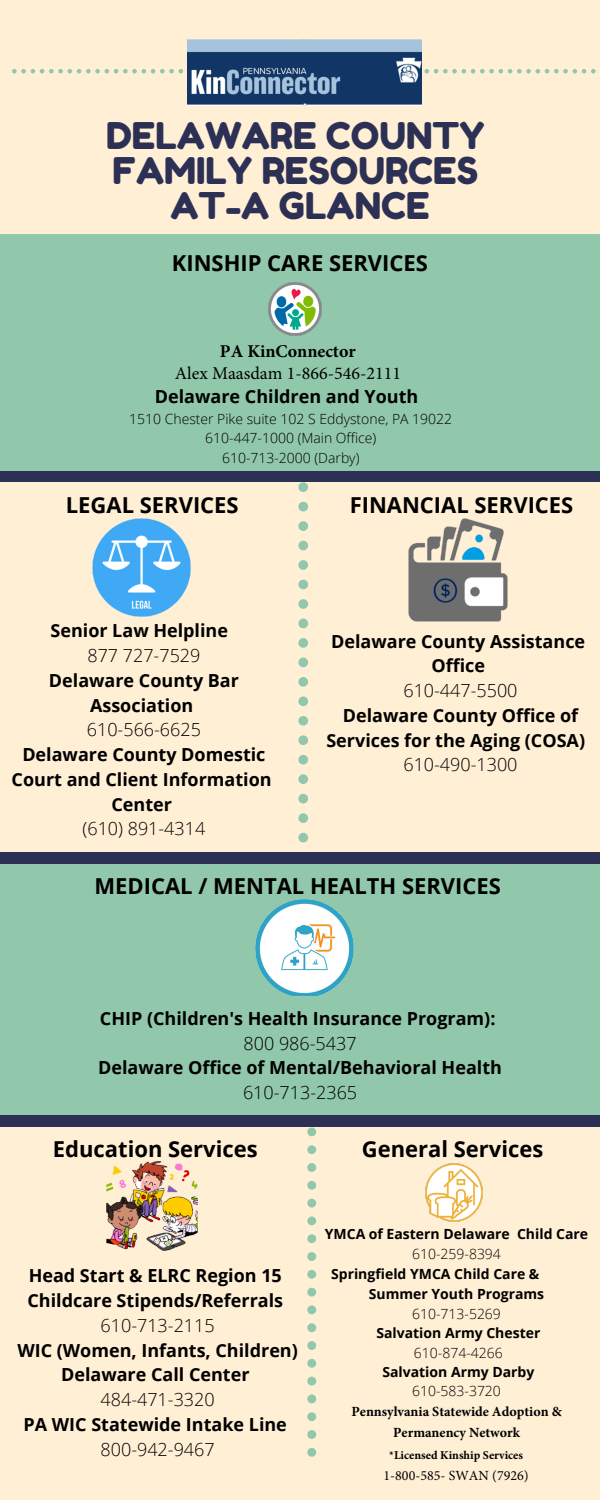
<style>
.page{position:relative;width:600px;height:1500px;background:#fff}
.page>*{position:absolute;margin:0;border:0;box-sizing:border-box;transform-origin:0 0}
.t1{font:36.8px "Fredoka One";color:#2d3055}
.t2{font:700 22px "Open Sans";color:#000}
.t3{font:700 18px/24.8px "Open Sans";color:#000;text-align:center}
.t4{font:300 18px "Open Sans";color:#000}
.t5{font:18px "Minion Pro";color:#000}
.t6{font:700 18px "Minion Pro";color:#000}
.t7{font:300 14px "Open Sans";color:#000}
.t8{font:700 14px "Open Sans";color:#000}
.t9{font:700 14px/21.1px "Minion Pro";color:#000;text-align:center}
.t10{font:14px "Minion Pro";color:#000}
.t11{font:700 12px "Minion Pro";color:#000}
</style>
<div class="page">
<div style="left:0;top:864px;width:600px;height:252px;background:#91c8ab"></div>
<div style="left:0;top:470px;width:600px;height:12px;background:#2d3055"></div>
<div style="left:0;top:482px;width:600px;height:370px;background:#ffefd5"></div>
<div style="left:0;top:234px;width:600px;height:236px;background:#91c8ab"></div>
<div style="left:0;top:1127px;width:600px;height:373px;background:#ffefd5"></div>
<div style="left:307px;top:1216px;width:9px;height:9px;background:#91c8ab;border-radius:50%"></div>
<div style="left:307px;top:1234px;width:9px;height:9px;background:#91c8ab;border-radius:50%"></div>
<div style="left:307px;top:1199px;width:9px;height:9px;background:#91c8ab;border-radius:50%"></div>
<div style="left:307px;top:1270px;width:9px;height:9px;background:#91c8ab;border-radius:50%"></div>
<svg style="left:307px;top:1127px;width:9px;height:9px"></svg>
<div style="left:307px;top:1288px;width:9px;height:9px;background:#91c8ab;border-radius:50%"></div>
<div style="left:307px;top:1145px;width:9px;height:9px;background:#91c8ab;border-radius:50%"></div>
<div style="left:307px;top:1163px;width:9px;height:9px;background:#91c8ab;border-radius:50%"></div>
<div style="left:307px;top:1181px;width:9px;height:9px;background:#91c8ab;border-radius:50%"></div>
<div style="left:307px;top:1252px;width:9px;height:9px;background:#91c8ab;border-radius:50%"></div>
<div style="left:307px;top:1395px;width:9px;height:8px;background:#91c8ab;border-radius:50%"></div>
<div style="left:307px;top:1412px;width:9px;height:9px;background:#91c8ab;border-radius:50%"></div>
<div style="left:307px;top:1430px;width:9px;height:9px;background:#91c8ab;border-radius:50%"></div>
<div style="left:307px;top:1448px;width:9px;height:9px;background:#91c8ab;border-radius:50%"></div>
<div style="left:307px;top:1377px;width:9px;height:9px;background:#91c8ab;border-radius:50%"></div>
<div style="left:307px;top:1323px;width:9px;height:9px;background:#91c8ab;border-radius:50%"></div>
<div style="left:307px;top:1341px;width:9px;height:9px;background:#91c8ab;border-radius:50%"></div>
<div style="left:307px;top:1305px;width:9px;height:9px;background:#91c8ab;border-radius:50%"></div>
<div style="left:307px;top:1359px;width:9px;height:9px;background:#91c8ab;border-radius:50%"></div>
<div style="left:0;top:0;width:600px;height:234px;background:#ffefd5"></div>
<svg style="left:12px;top:69px;width:171px;height:5px"></svg>
<svg style="left:425px;top:69px;width:171px;height:5px"></svg>
<img style="left:188px;top:40px;width:234px;height:66px">
<img style="left:268px;top:282px;width:54px;height:54px">
<img style="left:93px;top:519px;width:97px;height:97px">
<img style="left:409px;top:519px;width:99px;height:102px">
<div style="left:0;top:852px;width:600px;height:12px;background:#2d3055"></div>
<div style="left:0;top:1115px;width:600px;height:12px;background:#2d3055"></div>
<div style="left:298px;top:580px;width:10px;height:9px;background:#91c8ab;border-radius:50%"></div>
<div style="left:298px;top:599px;width:10px;height:10px;background:#91c8ab;border-radius:50%"></div>
<div style="left:298px;top:560px;width:10px;height:10px;background:#91c8ab;border-radius:50%"></div>
<div style="left:298px;top:638px;width:10px;height:10px;background:#91c8ab;border-radius:50%"></div>
<svg style="left:298px;top:482px;width:10px;height:10px"></svg>
<div style="left:298px;top:658px;width:10px;height:9px;background:#91c8ab;border-radius:50%"></div>
<div style="left:298px;top:502px;width:10px;height:9px;background:#91c8ab;border-radius:50%"></div>
<div style="left:298px;top:521px;width:10px;height:10px;background:#91c8ab;border-radius:50%"></div>
<div style="left:298px;top:541px;width:10px;height:9px;background:#91c8ab;border-radius:50%"></div>
<div style="left:298px;top:619px;width:10px;height:9px;background:#91c8ab;border-radius:50%"></div>
<div style="left:298px;top:774px;width:10px;height:10px;background:#91c8ab;border-radius:50%"></div>
<div style="left:298px;top:794px;width:10px;height:10px;background:#91c8ab;border-radius:50%"></div>
<div style="left:298px;top:813px;width:10px;height:10px;background:#91c8ab;border-radius:50%"></div>
<div style="left:298px;top:833px;width:10px;height:9px;background:#91c8ab;border-radius:50%"></div>
<div style="left:298px;top:755px;width:10px;height:10px;background:#91c8ab;border-radius:50%"></div>
<div style="left:298px;top:696px;width:10px;height:10px;background:#91c8ab;border-radius:50%"></div>
<div style="left:298px;top:716px;width:10px;height:10px;background:#91c8ab;border-radius:50%"></div>
<div style="left:298px;top:677px;width:10px;height:10px;background:#91c8ab;border-radius:50%"></div>
<div style="left:298px;top:735px;width:10px;height:10px;background:#91c8ab;border-radius:50%"></div>
<img style="left:256px;top:899px;width:97px;height:97px">
<img style="left:106px;top:1162px;width:92px;height:88px">
<img style="left:425px;top:1164px;width:58px;height:58px">
<p class="t1" style="left:106px;top:113px;width:380px">DELAWARE COUNTY</p>
<p class="t1" style="left:113px;top:148px;width:367px">FAMILY RESOURCES</p>
<p class="t1" style="left:170px;top:183px;width:261px">AT-A GLANCE</p>
<p class="t2" style="left:172px;top:248px;width:258px">KINSHIP CARE SERVICES</p>
<p class="t6" style="left:220px;top:339px;width:137px">PA KinConnector</p>
<p class="t5" style="left:175px;top:361px;width:228px">Alex Maasdam 1-866-546-2111</p>
<p class="t3" style="left:155px;top:384px;width:265px">Delaware Children and Youth</p>
<p class="t7" style="left:129px;top:409px;width:324px">1510 Chester Pike suite 102 S Eddystone, PA 19022</p>
<p class="t7" style="left:205px;top:428px;width:173px">610-447-1000 (Main Office)</p>
<p class="t7" style="left:222px;top:448px;width:139px">610-713-2000 (Darby)</p>
<p class="t2" style="left:66px;top:490px;width:174px">LEGAL SERVICES</p>
<p class="t2" style="left:350px;top:490px;width:225px">FINANCIAL SERVICES</p>
<p class="t3" style="left:51px;top:618px;width:179px">Senior Law Helpline</p>
<p class="t4" style="left:87px;top:643px;width:115px">877 727-7529</p>
<p class="t3" style="left:49px;top:668px;width:192px">Delaware County Bar<br>Association</p>
<p class="t4" style="left:87px;top:717px;width:116px">610-566-6625</p>
<p class="t3" style="left:12px;top:742px;width:262px">Delaware County Domestic<br>Court and Client Information<br>Center</p>
<p class="t4" style="left:83px;top:816px;width:124px">(610) 891-4314</p>
<p class="t3" style="left:331px;top:628px;width:256px">Delaware County Assistance<br>Office</p>
<p class="t4" style="left:403px;top:678px;width:116px">610-447-5500</p>
<p class="t3" style="left:326px;top:703px;width:260px">Delaware County Office of<br>Services for the Aging (COSA)</p>
<p class="t4" style="left:403px;top:752px;width:116px">610-490-1300</p>
<p class="t2" style="left:95px;top:871px;width:408px">MEDICAL / MENTAL HEALTH SERVICES</p>
<p class="t3" style="left:100px;top:1005px;width:397px">CHIP (Children's Health Insurance Program):</p>
<p class="t4" style="left:244px;top:1030px;width:115px">800 986-5437</p>
<p class="t3" style="left:98px;top:1055px;width:405px">Delaware Office of Mental/Behavioral Health</p>
<p class="t4" style="left:243px;top:1080px;width:116px">610-713-2365</p>
<p class="t2" style="left:53px;top:1133px;width:206px">Education Services</p>
<p class="t2" style="left:362px;top:1133px;width:183px">General Services</p>
<p class="t3" style="left:27px;top:1263px;width:257px;text-align:left">Head Start &amp; ELRC Region 15<br>Childcare Stipends/Referrals</p>
<p class="t4" style="left:101px;top:1313px;width:116px">610-713-2115</p>
<p class="t3" style="left:17px;top:1337px;width:282px">WIC (Women, Infants, Children)<br>Delaware Call Center</p>
<p class="t4" style="left:101px;top:1387px;width:116px">484-471-3320</p>
<p class="t3" style="left:24px;top:1411px;width:265px">PA WIC Statewide Intake Line</p>
<p class="t4" style="left:101px;top:1436px;width:116px">800-942-9467</p>
<p class="t8" style="left:325px;top:1224px;width:265px">YMCA of Eastern Delaware Child Care</p>
<p class="t7" style="left:412px;top:1244px;width:90px">610-259-8394</p>
<p class="t8" style="left:331px;top:1264px;width:210px">Springfield YMCA Child Care &amp;</p>
<p class="t8" style="left:369px;top:1284px;width:177px">Summer Youth Programs</p>
<p class="t7" style="left:412px;top:1304px;width:90px">610-713-5269</p>
<p class="t8" style="left:376px;top:1323px;width:166px">Salvation Army Chester</p>
<p class="t7" style="left:414px;top:1343px;width:90px">610-874-4266</p>
<p class="t8" style="left:382px;top:1362px;width:153px">Salvation Army Darby</p>
<p class="t7" style="left:412px;top:1381px;width:90px">610-583-3720</p>
<p class="t9" style="left:352px;top:1401px;width:212px">Pennsylvania Statewide Adoption &amp;<br>Permanency Network</p>
<p class="t11" style="left:389px;top:1447px;width:135px">*Licensed Kinship Services</p>
<p class="t10" style="left:384px;top:1466px;width:147px">1-800-585- SWAN (7926)</p>
</div>
